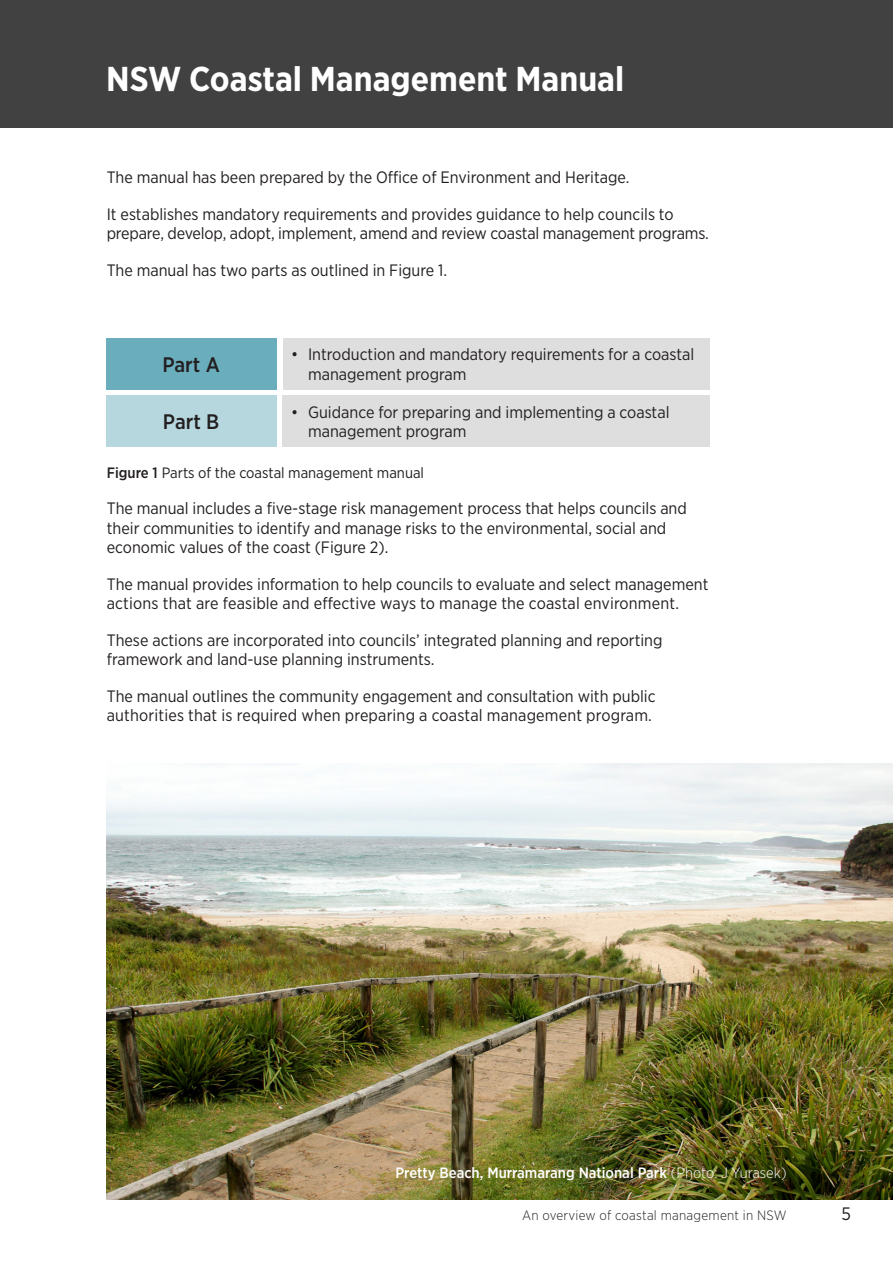
<style>
.page{position:relative;width:893px;height:1263px;background:#fff}
.page>*{position:absolute;margin:0;border:0;box-sizing:border-box;transform-origin:0 0}
.heading_1{font:700 34.5px "Gotham Narrow";color:#fff}
.Heading_2{font:500 21px "Gotham Narrow";color:#231f20}
.t1{font:18px "Gotham Narrow";color:#231f20}
.Body_Text{font:16.5px/19.5px "Gotham Narrow";color:#231f20}
.t2{font:500 15px "Gotham Narrow";color:#fff}
.Figure{font:15px "Gotham Narrow";color:#231f20}
.t3{font:300 13.5px "Gotham Narrow";letter-spacing:.02em;color:#231f20}
.s1{font-weight:500}
.s2{font-weight:300}
</style>
<div class="page">
<div style="left:0;top:0;width:893px;height:128px;background:#414142"></div>
<div style="left:283px;top:338px;width:426px;height:51px;background:#dededf"></div>
<div style="left:283px;top:395px;width:427px;height:51px;background:#dededf"></div>
<div style="left:106px;top:338px;width:170px;height:51px;background:#6aadbc"></div>
<div style="left:106px;top:395px;width:170px;height:51px;background:#b6d7dd"></div>
<img style="left:107px;top:764px;width:786px;height:435px">
<h2 class="heading_1" style="left:106px;top:57px;width:520px">NSW Coastal Management Manual</h2>
<p class="Body_Text" style="left:107px;top:167px;width:524px">The manual has been prepared by the Office of Environment and Heritage.</p>
<p class="Body_Text" style="left:107px;top:204px;width:604px">It establishes mandatory requirements and provides guidance to help councils to prepare, develop, adopt, implement, amend and review coastal management programs.</p>
<p class="Body_Text" style="left:107px;top:260px;width:342px">The manual has two parts as outlined in Figure 1.</p>
<h3 class="Heading_2" style="left:162px;top:351px;width:59px">Part A</h3>
<h3 class="Heading_2" style="left:163px;top:409px;width:58px">Part B</h3>
<p class="Body_Text" style="left:308px;top:345px;width:388px;text-indent:-17px">• Introduction and mandatory requirements for a coastal management program</p>
<p class="Body_Text" style="left:308px;top:402px;width:363px;text-indent:-17px">• Guidance for preparing and implementing a coastal management program</p>
<h4 class="Figure" style="left:107px;top:463px;width:319px"><span class="s1">Figure 1</span> Parts of the coastal management manual</h4>
<p class="Body_Text" style="left:107px;top:498px;width:582px">The manual includes a five-stage risk management process that helps councils and their communities to identify and manage risks to the environmental, social and economic values of the coast (Figure 2).</p>
<p class="Body_Text" style="left:107px;top:574px;width:603px">The manual provides information to help councils to evaluate and select management actions that are feasible and effective ways to manage the coastal environment.</p>
<p class="Body_Text" style="left:107px;top:630px;width:557px">These actions are incorporated into councils’ integrated planning and reporting framework and land-use planning instruments.</p>
<p class="Body_Text" style="left:107px;top:686px;width:550px">The manual outlines the community engagement and consultation with public authorities that is required when preparing a coastal management program.</p>
<p class="t2" style="left:395px;top:1163px;width:393px">Pretty Beach, Murramarang National Park <span class="s2">(Photo: J Yurasek)</span></p>
<p class="t3" style="left:522px;top:1207px;width:266px">An overview of coastal management in NSW</p>
<p class="t1" style="left:841px;top:1203px;width:11px">5</p>
</div>
